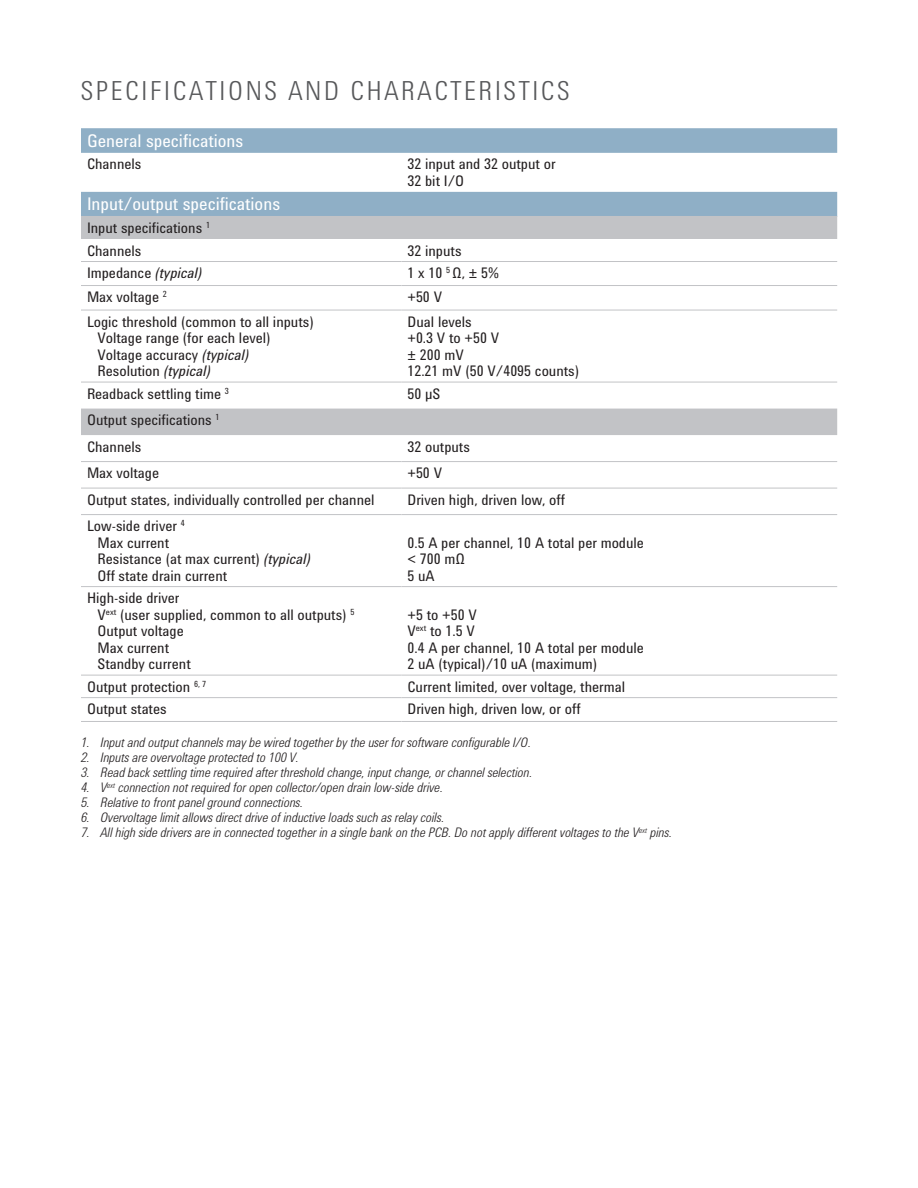
<style>
.page{position:relative;width:918px;height:1188px;background:#fff}
.page>*{position:absolute;margin:0;border:0;box-sizing:border-box;transform-origin:0 0}
._1_Header_upper_case{font:300 27px "Agilent Condensed CFF";letter-spacing:.1em;color:#57585a}
.Table_heading_2{font:18px "Agilent Condensed CFF";color:#fff}
.Table_Text{font:15px/16.5px "Agilent Condensed CFF";color:#231f20}
.t1{font:italic 300 13.5px "Agilent Condensed CFF";color:#231f20}
.s1{font-style:italic}
</style>
<div class="page">
<svg style="left:81px;top:128px;width:756px;height:88px;fill:#8fafc6"></svg>
<svg style="left:81px;top:217px;width:756px;height:218px"></svg>
<hr style="left:81px;top:216px;width:320px;height:1px;background:#c2c3c6">
<hr style="left:401px;top:216px;width:436px;height:1px;background:#c2c3c6">
<hr style="left:81px;top:261px;width:320px;height:1px;background:#c2c3c6">
<hr style="left:401px;top:261px;width:436px;height:1px;background:#c2c3c6">
<hr style="left:81px;top:285px;width:320px;height:1px;background:#c2c3c6">
<hr style="left:401px;top:285px;width:436px;height:1px;background:#c2c3c6">
<hr style="left:81px;top:310px;width:320px;height:1px;background:#c2c3c6">
<hr style="left:401px;top:310px;width:436px;height:1px;background:#c2c3c6">
<hr style="left:81px;top:382px;width:320px;height:1px;background:#c2c3c6">
<hr style="left:401px;top:382px;width:436px;height:1px;background:#c2c3c6">
<hr style="left:81px;top:461px;width:320px;height:1px;background:#c2c3c6">
<hr style="left:401px;top:461px;width:436px;height:1px;background:#c2c3c6">
<hr style="left:81px;top:488px;width:320px;height:1px;background:#c2c3c6">
<hr style="left:401px;top:488px;width:436px;height:1px;background:#c2c3c6">
<hr style="left:81px;top:514px;width:320px;height:1px;background:#c2c3c6">
<hr style="left:401px;top:514px;width:436px;height:1px;background:#c2c3c6">
<hr style="left:81px;top:586px;width:320px;height:1px;background:#c2c3c6">
<hr style="left:401px;top:586px;width:436px;height:1px;background:#c2c3c6">
<hr style="left:81px;top:675px;width:320px;height:1px;background:#c2c3c6">
<hr style="left:401px;top:675px;width:436px;height:1px;background:#c2c3c6">
<hr style="left:81px;top:697px;width:320px;height:1px;background:#c2c3c6">
<hr style="left:401px;top:697px;width:436px;height:1px;background:#c2c3c6">
<hr style="left:81px;top:721px;width:320px;height:1px;background:#c2c3c6">
<hr style="left:401px;top:721px;width:436px;height:1px;background:#c2c3c6">
<p class="_1_Header_upper_case" style="left:81px;top:70px;width:490px">SPECIFICATIONS AND CHARACTERISTICS</p>
<p class="Table_heading_2" style="left:87px;top:127px;width:158px">General specifications</p>
<p class="Table_Text" style="left:87px;top:155px;width:56px">Channels</p>
<p class="Table_Text" style="left:407px;top:155px;width:150px">32 input and 32 output or</p>
<p class="Table_Text" style="left:407px;top:172px;width:58px">32 bit I/O</p>
<p class="Table_heading_2" style="left:87px;top:191px;width:195px">Input/output specifications</p>
<p class="Table_Text" style="left:87px;top:219px;width:125px">Input specifications <sup>1</sup></p>
<p class="Table_Text" style="left:87px;top:241px;width:56px">Channels</p>
<p class="Table_Text" style="left:407px;top:241px;width:56px">32 inputs</p>
<p class="Table_Text" style="left:87px;top:264px;width:117px">Impedance <span class="s1">(typical)</span></p>
<p class="Table_Text" style="left:407px;top:264px;width:93px">1 x 10 <sup>5</sup> Ω, ± 5%</p>
<p class="Table_Text" style="left:87px;top:288px;width:81px">Max voltage <sup>2</sup></p>
<p class="Table_Text" style="left:407px;top:288px;width:36px">+50 V</p>
<p class="Table_Text" style="left:87px;top:313px;width:228px">Logic threshold (common to all inputs)</p>
<p class="Table_Text" style="left:98px;top:329px;width:175px">Voltage range (for each level)</p>
<p class="Table_Text" style="left:98px;top:346px;width:153px">Voltage accuracy <span class="s1">(typical)</span></p>
<p class="Table_Text" style="left:98px;top:362px;width:115px">Resolution <span class="s1">(typical)</span></p>
<p class="Table_Text" style="left:407px;top:313px;width:66px">Dual levels</p>
<p class="Table_Text" style="left:407px;top:329px;width:93px">+0.3 V to +50 V</p>
<p class="Table_Text" style="left:407px;top:346px;width:58px">± 200 mV</p>
<p class="Table_Text" style="left:407px;top:362px;width:173px">12.21 mV (50 V/4095 counts)</p>
<p class="Table_Text" style="left:87px;top:385px;width:143px">Readback settling time <sup>3</sup></p>
<p class="Table_Text" style="left:407px;top:385px;width:34px">50 µS</p>
<p class="Table_Text" style="left:87px;top:411px;width:134px">Output specifications <sup>1</sup></p>
<p class="Table_Text" style="left:87px;top:438px;width:56px">Channels</p>
<p class="Table_Text" style="left:407px;top:438px;width:64px">32 outputs</p>
<p class="Table_Text" style="left:87px;top:464px;width:74px">Max voltage</p>
<p class="Table_Text" style="left:407px;top:464px;width:36px">+50 V</p>
<p class="Table_Text" style="left:87px;top:491px;width:289px">Output states, individually controlled per channel</p>
<p class="Table_Text" style="left:407px;top:491px;width:159px">Driven high, driven low, off</p>
<p class="Table_Text" style="left:87px;top:517px;width:99px">Low-side driver <sup>4</sup></p>
<p class="Table_Text" style="left:98px;top:534px;width:215px">Max current<br>Resistance (at max current) <span class="s1">(typical)</span></p>
<p class="Table_Text" style="left:98px;top:567px;width:131px">Off state drain current</p>
<p class="Table_Text" style="left:407px;top:534px;width:238px">0.5 A per channel, 10 A total per module &lt; 700 mΩ</p>
<p class="Table_Text" style="left:407px;top:567px;width:29px">5 uA</p>
<p class="Table_Text" style="left:87px;top:589px;width:94px">High-side driver</p>
<p class="Table_Text" style="left:98px;top:606px;width:259px">V<sup>ext</sup> (user supplied, common to all outputs) <sup>5</sup></p>
<p class="Table_Text" style="left:98px;top:622px;width:88px">Output voltage</p>
<p class="Table_Text" style="left:98px;top:639px;width:73px">Max current</p>
<p class="Table_Text" style="left:98px;top:655px;width:95px">Standby current</p>
<p class="Table_Text" style="left:407px;top:606px;width:71px">+5 to +50 V</p>
<p class="Table_Text" style="left:407px;top:622px;width:69px">V<sup>ext</sup> to 1.5 V</p>
<p class="Table_Text" style="left:407px;top:639px;width:238px">0.4 A per channel, 10 A total per module</p>
<p class="Table_Text" style="left:407px;top:655px;width:191px">2 uA (typical)/10 uA (maximum)</p>
<p class="Table_Text" style="left:87px;top:678px;width:121px">Output protection <sup>6,</sup> <sup>7</sup></p>
<p class="Table_Text" style="left:407px;top:678px;width:219px">Current limited, over voltage, thermal</p>
<p class="Table_Text" style="left:87px;top:700px;width:81px">Output states</p>
<p class="Table_Text" style="left:407px;top:700px;width:175px">Driven high, driven low, or off</p>
<p class="t1" style="left:81px;top:733px;width:451px">1. Input and output channels may be wired together by the user for software configurable I/O.</p>
<p class="t1" style="left:81px;top:748px;width:219px">2. Inputs are overvoltage protected to 100 V.</p>
<p class="t1" style="left:81px;top:763px;width:453px">3. Read back settling time required after threshold change, input change, or channel selection.</p>
<p class="t1" style="left:81px;top:778px;width:364px">4. V<sup>ext</sup> connection not required for open collector/open drain low-side drive.</p>
<p class="t1" style="left:81px;top:793px;width:224px">5. Relative to front panel ground connections.</p>
<p class="t1" style="left:81px;top:808px;width:365px">6. Overvoltage limit allows direct drive of inductive loads such as relay coils.</p>
<p class="t1" style="left:81px;top:823px;width:593px">7. All high side drivers are in connected together in a single bank on the PCB. Do not apply different voltages to the V<sup>ext</sup> pins.</p>
</div>
